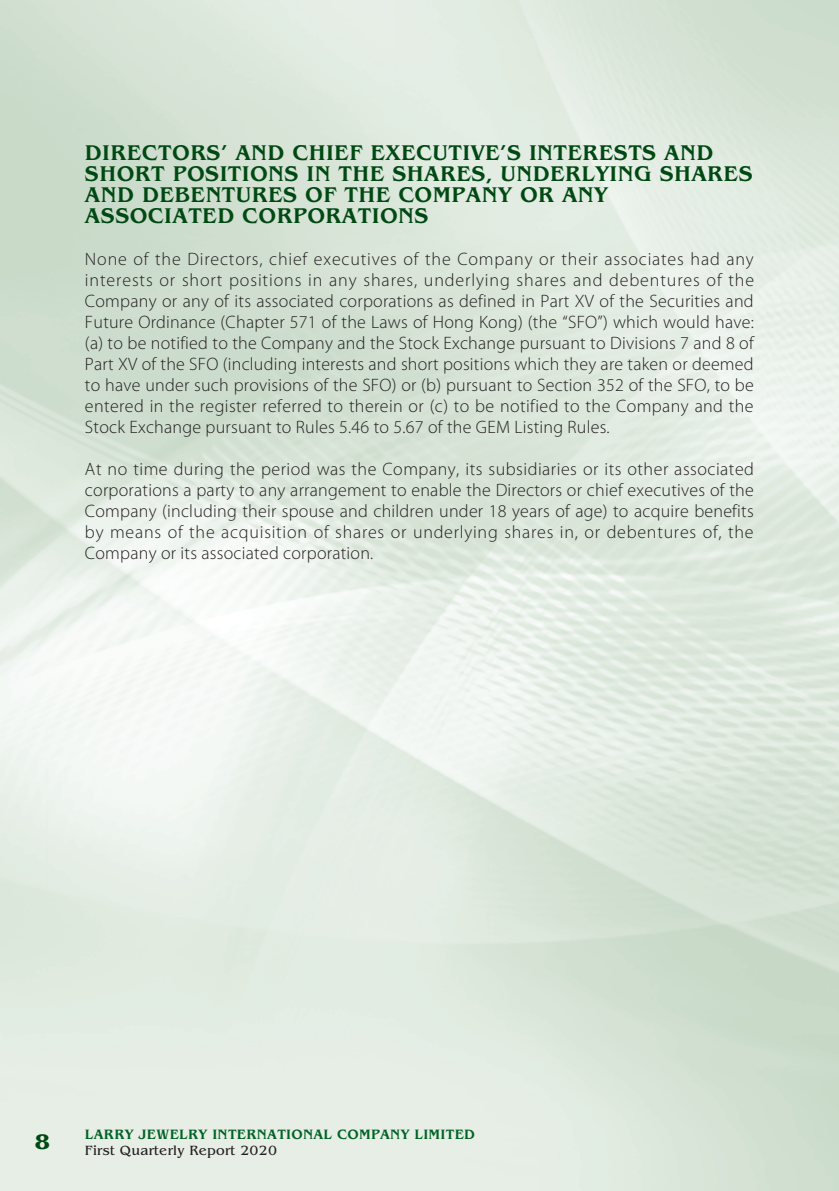
<style>
.page{position:relative;width:839px;height:1191px;background:#fff}
.page>*{position:absolute;margin:0;border:0;box-sizing:border-box;transform-origin:0 0}
._01_H1{font:500 22px/21px "Benguiat Std";letter-spacing:.02em;color:#004912}
.t1{font:700 22px "Benguiat Std";color:#004912}
._00_txt{font:300 18px/21px "Myriad Pro";letter-spacing:.015em;color:#231f20;text-align:justify}
.t2{font:500 14px "Benguiat Std";letter-spacing:.02em;color:#006224}
.t3{font:14px "Benguiat Std";letter-spacing:.02em;color:#231f20}
</style>
<div class="page">
<p class="_01_H1" style="left:85px;top:142px;width:669px">DIRECTORS’ AND CHIEF EXECUTIVE’S INTERESTS AND SHORT POSITIONS IN THE SHARES, UNDERLYING SHARES AND DEBENTURES OF THE COMPANY OR ANY ASSOCIATED CORPORATIONS</p>
<p class="_00_txt" style="left:85px;top:248px;width:671px">None of the Directors, chief executives of the Company or their associates had any interests or short positions in any shares, underlying shares and debentures of the Company or any of its associated corporations as defined in Part XV of the Securities and Future Ordinance (Chapter 571 of the Laws of Hong Kong) (the “SFO”) which would have: (a) to be notified to the Company and the Stock Exchange pursuant to Divisions 7 and 8 of Part XV of the SFO (including interests and short positions which they are taken or deemed to have under such provisions of the SFO) or (b) pursuant to Section 352 of the SFO, to be entered in the register referred to therein or (c) to be notified to the Company and the Stock Exchange pursuant to Rules 5.46 to 5.67 of the GEM Listing Rules.</p>
<p class="_00_txt" style="left:85px;top:458px;width:671px">At no time during the period was the Company, its subsidiaries or its other associated corporations a party to any arrangement to enable the Directors or chief executives of the Company (including their spouse and children under 18 years of age) to acquire benefits by means of the acquisition of shares or underlying shares in, or debentures of, the Company or its associated corporation.</p>
<p class="t1" style="left:35px;top:1129px;width:16px">8</p>
<p class="t2" style="left:85px;top:1126px;width:392px">LARRY JEWELRY INTERNATIONAL COMPANY LIMITED</p>
<p class="t3" style="left:85px;top:1142px;width:193px">First Quarterly Report 2020</p>
</div>
